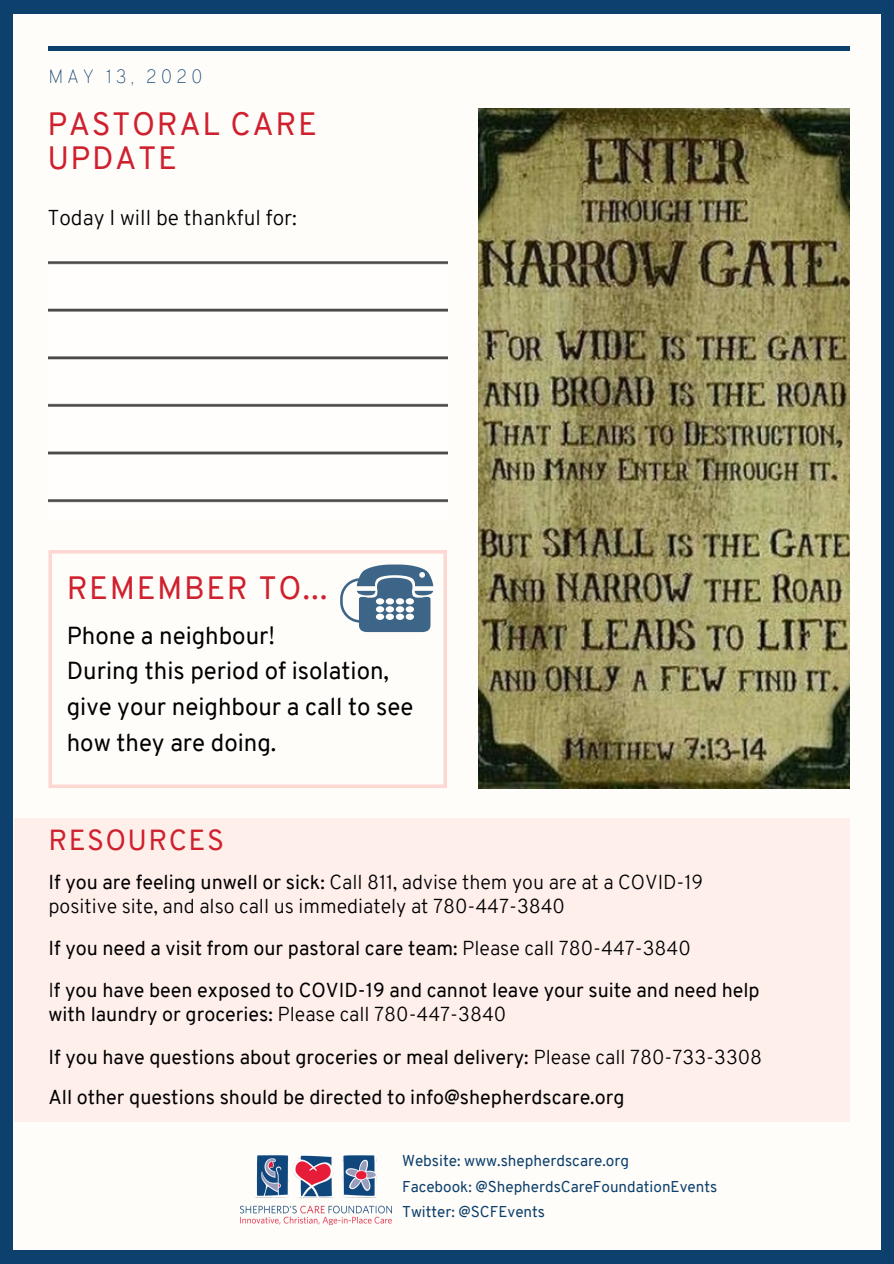
<style>
.page{position:relative;width:894px;height:1264px;background:#fff}
.page>*{position:absolute;margin:0;border:0;box-sizing:border-box;transform-origin:0 0}
.t1{font:31.5px/33.9px "Overpass";letter-spacing:.05em;color:#cf202e}
.t2{font:28.35px "Overpass";letter-spacing:.05em;color:#cf202e}
.t3{font:24px/35.7px "Overpass";color:#000}
.t4{font:300 21px "Overpass";color:#000}
.t5{font:19.65px/42.3px "Overpass";color:#000}
.t6{font:300 19.65px/23.9px "Overpass";color:#000}
.t7{font:100 18.75px "Overpass";letter-spacing:.2em;color:#0d406c}
.t8{font:15.45px "Overpass";color:#0d406c}
.t9{font:15.3px "Overpass";color:#0d406c}
.s1{font-weight:400}
.s2{font-weight:300}
</style>
<div class="page">
<div style="left:0;top:0;width:893px;height:1263px;background:#0d406c"></div>
<div style="left:14px;top:14px;width:866px;height:1235px;background:#fffdfa"></div>
<img style="left:240px;top:1155px;width:151px;height:69px">
<div style="left:14px;top:818px;width:835px;height:303px;background:#feefeb"></div>
<hr style="left:48px;top:47px;width:801px;height:3px;background:#0d406c">
<img style="left:48px;top:261px;width:399px;height:242px">
<svg style="left:48px;top:550px;width:399px;height:238px"></svg>
<svg style="left:340px;top:564px;width:93px;height:68px"></svg>
<img style="left:478px;top:108px;width:371px;height:680px">
<p class="t7" style="left:48px;top:64px;width:156px">MAY 13, 2020</p>
<h1 class="t1" style="left:47px;top:107px;width:271px">PASTORAL CARE<br>UPDATE</h1>
<p class="t4" style="left:47px;top:204px;width:251px">Today I will be thankful for:</p>
<h1 class="t1" style="left:67px;top:570px;width:262px">REMEMBER TO...</h1>
<p class="t3" style="left:67px;top:617px;width:348px">Phone a neighbour!<br>During this period of isolation, give your neighbour a call to see how they are doing.</p>
<h2 class="t2" style="left:48px;top:822px;width:177px">RESOURCES</h2>
<p class="t6" style="left:48px;top:870px;width:656px"><span class="s1">If you are feeling unwell or sick:</span> Call 811, advise them you are at a COVID-19 positive site, and also call us immediately at 780-447-3840</p>
<p class="t5" style="left:48px;top:927px;width:712px">If you need a visit from our pastoral care team: <span class="s2">Please call 780-447-3840<br>I</span>f you have been exposed to COVID-19 and cannot leave your suite and need help</p>
<p class="t5" style="left:48px;top:993px;width:715px">with laundry or groceries: <span class="s2">Please call 780-447-3840<br></span>If you have questions about groceries or meal delivery: <span class="s2">Please call 780-733-3308</span></p>
<p class="t5" style="left:48px;top:1076px;width:577px">All other questions should be directed to info@shepherdscare.org</p>
<p class="t8" style="left:402px;top:1150px;width:228px">Website: www.shepherdscare.org</p>
<p class="t9" style="left:402px;top:1202px;width:144px">Twitter: @SCFEvents</p>
<p class="t9" style="left:402px;top:1176px;width:316px">Facebook: @ShepherdsCareFoundationEvents</p>
</div>
